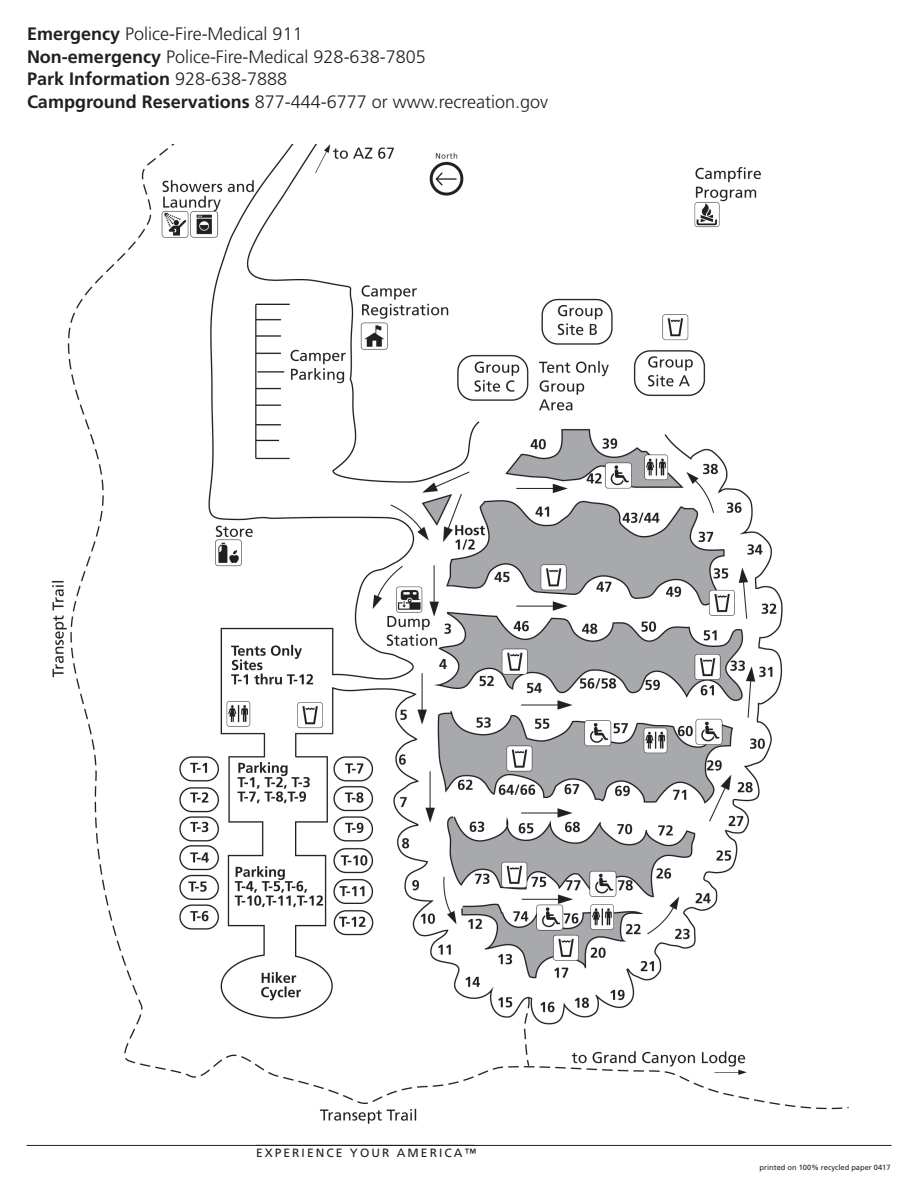
<style>
.page{position:relative;width:918px;height:1188px;background:#fff}
.page>*{position:absolute;margin:0;border:0;box-sizing:border-box;transform-origin:0 0}
.Intro_Text________12{font:300 18px "Frutiger LT Std";color:#231f20}
.Intro_Text________12-2{font:700 18px "Frutiger LT Std";color:#231f20}
.EXPERIENCE_YOUR{font:12px "Frutiger LT Std";letter-spacing:.17em;color:#231f20}
.Credits{font:7.5px "Frutiger LT Std";color:#231f20}
.s1{font-weight:700}
.s2{font-weight:300}
</style>
<div class="page">
<hr style="left:27px;top:1145px;width:864px;height:1px;background:#231f20">
<img style="left:51px;top:144px;width:798px;height:980px">
<p class="Intro_Text________12" style="left:27px;top:24px;width:277px"><span class="s1">Emergency</span> Police-Fire-Medical 911</p>
<p class="Intro_Text________12" style="left:27px;top:47px;width:400px"><span class="s1">Non-emergency</span> Police-Fire-Medical 928-638-7805</p>
<p class="Intro_Text________12-2" style="left:27px;top:69px;width:262px">Park Information <span class="s2">928-638-7888</span></p>
<p class="Intro_Text________12" style="left:27px;top:92px;width:523px"><span class="s1">Campground Reservations</span> 877-444-6777 or www.recreation.gov</p>
<p class="EXPERIENCE_YOUR" style="left:256px;top:1145px;width:222px">EXPERIENCE YOUR AMERICA™</p>
<p class="Credits" style="left:760px;top:1163px;width:132px">printed on 100% recycled paper 0417</p>
</div>
